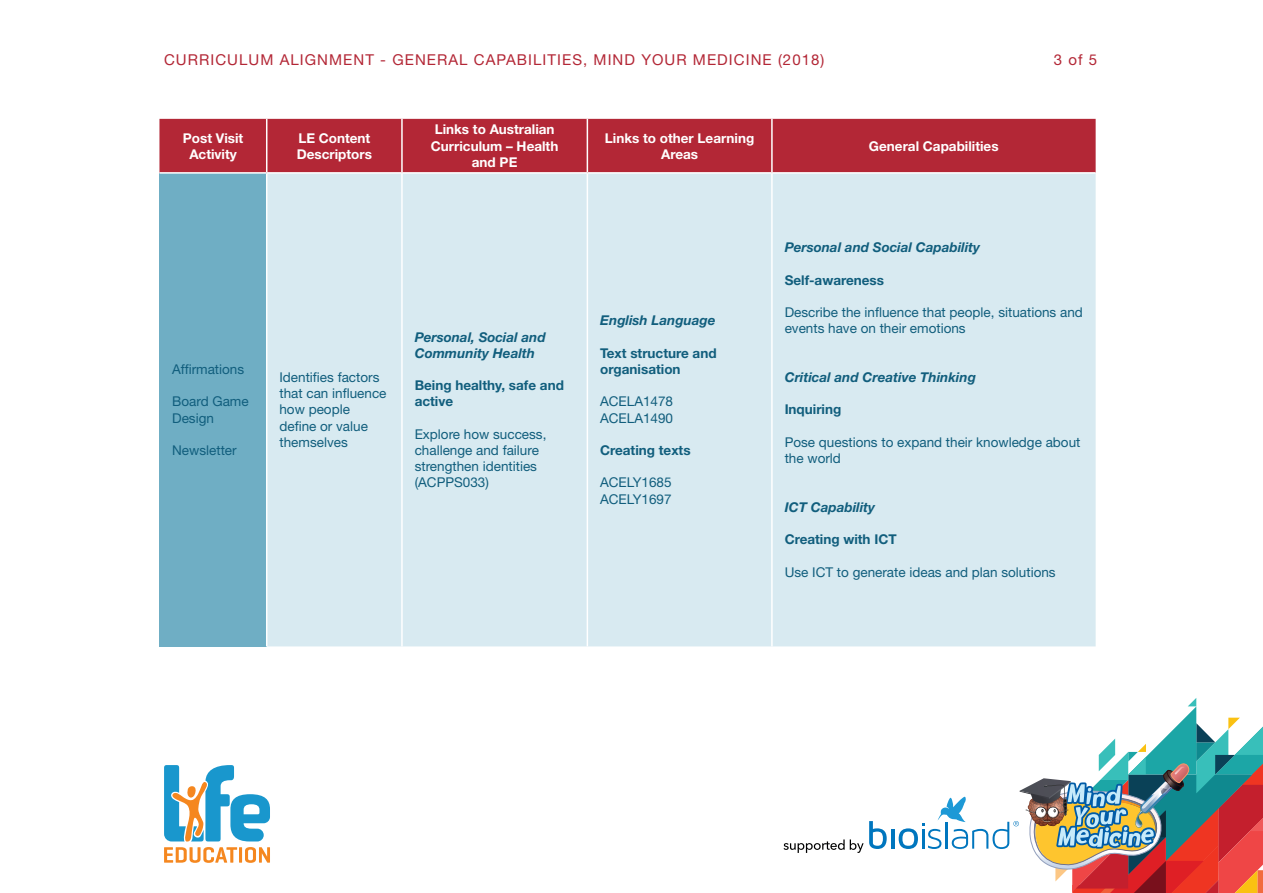
<style>
.page{position:relative;width:1263px;height:893px;background:#fff}
.page>*{position:absolute;margin:0;border:0;box-sizing:border-box;transform-origin:0 0}
.t1{font:15px "Helvetica Neue LT Std";letter-spacing:.07em;color:#b32736}
.t2{font:13.5px/16.2px "Helvetica Neue LT Std";color:#115e7d}
.t3{font:700 13.5px/16.2px "Helvetica Neue LT Std";color:#fff;text-align:center}
.t4{font:italic 700 13.5px/16.2px "Helvetica Neue LT Std";color:#115e7d}
.t5{font:700 13.5px/16.2px "Helvetica Neue LT Std";color:#115e7d}
</style>
<div class="page">
<svg style="left:164px;top:765px;width:106px;height:98px"></svg>
<div style="left:159px;top:119px;width:937px;height:53px;background:#b32736"></div>
<div style="left:159px;top:173px;width:108px;height:473px;background:#6faec4"></div>
<div style="left:267px;top:174px;width:829px;height:472px;background:#d8eaf1"></div>
<hr style="left:266px;top:119px;width:1px;height:53px;background:#fff">
<hr style="left:401px;top:119px;width:2px;height:53px;background:#fff">
<hr style="left:587px;top:119px;width:1px;height:53px;background:#fff">
<hr style="left:771px;top:119px;width:2px;height:53px;background:#fff">
<hr style="left:159px;top:172px;width:108px;height:2px;background:#fff">
<hr style="left:266px;top:174px;width:1px;height:472px;background:#fff">
<hr style="left:401px;top:174px;width:2px;height:472px;background:#fff">
<hr style="left:587px;top:174px;width:1px;height:472px;background:#fff">
<hr style="left:771px;top:174px;width:2px;height:472px;background:#fff">
<svg style="left:783px;top:821px;width:104px;height:32px"></svg>
<hr style="left:891px;top:829px;width:3px;height:20px;background:#0076be">
<svg style="left:899px;top:698px;width:364px;height:195px"></svg>
<p class="t1" style="left:164px;top:50px;width:662px">CURRICULUM ALIGNMENT - GENERAL CAPABILITIES, MIND YOUR MEDICINE (2018)</p>
<p class="t1" style="left:1054px;top:50px;width:45px">3 of 5</p>
<p class="t3" style="left:183px;top:129px;width:62px">Post Visit<br>Activity</p>
<p class="t3" style="left:297px;top:129px;width:77px;text-align:left">LE Content<br>Descriptors</p>
<p class="t3" style="left:431px;top:121px;width:129px">Links to Australian<br>Curriculum – Health and PE</p>
<p class="t3" style="left:605px;top:129px;width:151px">Links to other Learning<br>Areas</p>
<p class="t3" style="left:869px;top:137px;width:131px">General Capabilities</p>
<p class="t2" style="left:172px;top:361px;width:74px">Affirmations</p>
<p class="t2" style="left:172px;top:393px;width:78px">Board Game<br>Design</p>
<p class="t2" style="left:172px;top:442px;width:66px">Newsletter</p>
<p class="t2" style="left:279px;top:369px;width:109px">Identifies factors that can influence how people define or value themselves</p>
<p class="t4" style="left:415px;top:328px;width:133px">Personal, Social and<br>Community Health</p>
<p class="t5" style="left:415px;top:377px;width:151px">Being healthy, safe and active</p>
<p class="t2" style="left:415px;top:426px;width:133px">Explore how success, challenge and failure strengthen identities (ACPPS033)</p>
<p class="t4" style="left:600px;top:312px;width:117px">English Language</p>
<p class="t5" style="left:600px;top:345px;width:118px">Text structure and organisation</p>
<p class="t2" style="left:600px;top:393px;width:75px">ACELA1478<br>ACELA1490</p>
<p class="t5" style="left:600px;top:442px;width:92px">Creating texts</p>
<p class="t2" style="left:600px;top:474px;width:73px">ACELY1685<br>ACELY1697</p>
<p class="t4" style="left:785px;top:239px;width:197px">Personal and Social Capability</p>
<p class="t5" style="left:785px;top:272px;width:101px">Self-awareness</p>
<p class="t2" style="left:785px;top:304px;width:300px">Describe the influence that people, situations and events have on their emotions</p>
<p class="t4" style="left:785px;top:369px;width:193px">Critical and Creative Thinking</p>
<p class="t5" style="left:785px;top:401px;width:58px">Inquiring</p>
<p class="t2" style="left:785px;top:434px;width:297px">Pose questions to expand their knowledge about the world</p>
<p class="t4" style="left:785px;top:498px;width:92px">ICT Capability</p>
<p class="t5" style="left:785px;top:531px;width:113px">Creating with ICT</p>
<p class="t2" style="left:785px;top:563px;width:273px">Use ICT to generate ideas and plan solutions</p>
</div>
